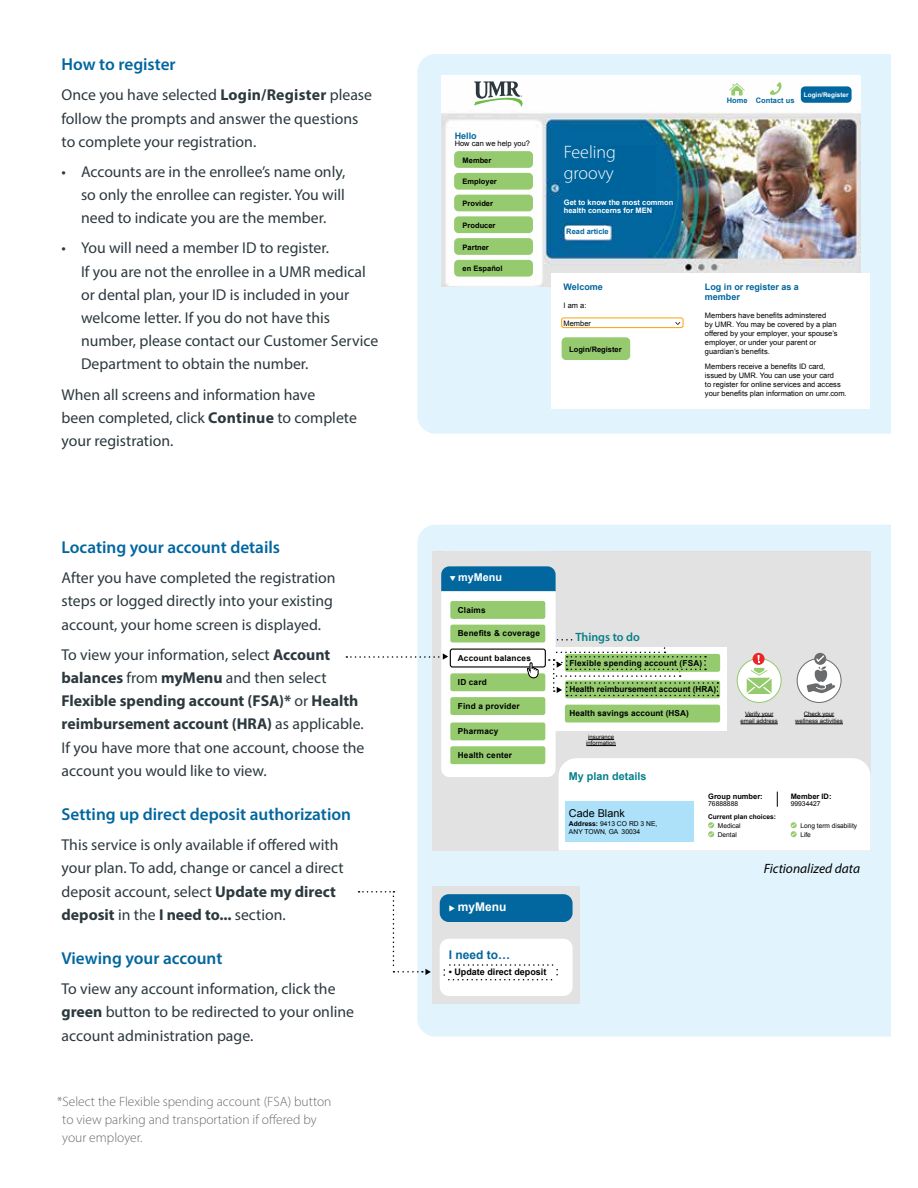
<style>
.page{position:relative;width:918px;height:1188px;background:#fff}
.page>*{position:absolute;margin:0;border:0;box-sizing:border-box;transform-origin:0 0}
.t1{font:300 18px/21px "Myriad Pro";color:#fff}
.t2{font:600 17.25px "Myriad Pro";color:#02669f}
.t3{font:15.75px/23.2px "Myriad Pro";color:#2c393e}
.t4{font:700 15.75px "Myriad Pro";color:#2c393e}
.t5{font:300 13.5px/18px "Myriad Pro";color:#6a6b6c}
.t6{font:italic 13.5px "Myriad Pro";color:#000}
.t7{font:600 12px "Myriad Pro";color:#067f89}
.t8{font:700 12px "Arial";color:#02669f}
.t9{font:700 12px "Arial";color:#fff}
.t10{font:700 10.8px "Arial";color:#067f89}
.t11{font:10.8px "Arial";color:#000}
.t12{font:700 10.8px "Arial";color:#fff}
.t13{font:700 9px/10.5px "Arial";color:#02669f}
.t14{font:700 9px "Arial";color:#000}
.t15{font:700 8.25px "Arial";letter-spacing:.02em;color:#000}
.t16{font:700 8.25px "Arial";color:#000}
.t17{font:7.5px/9px "Arial";color:#000}
.t18{font:700 7.5px "Arial";color:#000}
.t19{font:700 7.5px/7.5px "Arial";color:#fff}
.t20{font:700 7.5px "Arial";color:#02669f}
.t21{font:6.75px/7.5px "Arial";color:#000}
.t22{font:6.6px "Arial";color:#000}
.t23{font:700 6.6px/9px "Arial";color:#000}
.t24{font:700 6.3px "Arial";color:#fff}
.t25{font:6px/7.5px "Arial";color:#000;text-align:center}
.s1{font-weight:700}
.s2{font-weight:400}
</style>
<div class="page">
<div style="left:417px;top:525px;width:474px;height:512px;background:#e1f4fd"></div>
<div style="left:432px;top:552px;width:438px;height:298px;background:#e2e2e2"></div>
<div style="left:432px;top:887px;width:148px;height:117px;background:#e2e2e2"></div>
<div style="left:440px;top:894px;width:133px;height:28px;background:#02669f;border-radius:9px"></div>
<div style="left:440px;top:939px;width:133px;height:57px;background:#fff;border-radius:9px"></div>
<svg style="left:444px;top:964px;width:114px;height:16px"></svg>
<div style="left:417px;top:54px;width:474px;height:380px;background:#e1f4fd"></div>
<img style="left:442px;top:76px;width:418px;height:211px">
<div style="left:551px;top:273px;width:319px;height:136px;background:#fff"></div>
<div style="left:562px;top:337px;width:68px;height:23px;background:#95cb6e;border-radius:4px"></div>
<div style="left:454px;top:151px;width:79px;height:17px;background:#95cb6e;border-radius:4px"></div>
<div style="left:454px;top:173px;width:79px;height:17px;background:#95cb6e;border-radius:4px"></div>
<div style="left:454px;top:195px;width:79px;height:16px;background:#95cb6e;border-radius:4px"></div>
<div style="left:454px;top:216px;width:79px;height:17px;background:#95cb6e;border-radius:4px"></div>
<div style="left:454px;top:238px;width:79px;height:17px;background:#95cb6e;border-radius:4px"></div>
<div style="left:454px;top:260px;width:79px;height:17px;background:#95cb6e;border-radius:4px"></div>
<div style="left:565px;top:226px;width:45px;height:13px;background:#fff;border-radius:4px"></div>
<svg style="left:474px;top:81px;width:49px;height:26px"></svg>
<svg style="left:729px;top:83px;width:16px;height:12px"></svg>
<svg style="left:769px;top:82px;width:13px;height:14px"></svg>
<div style="left:801px;top:86px;width:51px;height:17px;background:#02669f;border-radius:4px"></div>
<div style="left:561px;top:317px;width:123px;height:11px;border:1px solid #fbaa24;border-radius:2px"></div>
<svg style="left:359px;top:891px;width:72px;height:84px"></svg>
<svg style="left:346px;top:566px;width:524px;height:284px"></svg>
<h2 class="t2" style="left:62px;top:54px;width:116px">How to register</h2>
<p class="t3" style="left:62px;top:83px;width:312px">Once you have selected <span class="s1">Login/Register</span> please follow the prompts and answer the questions to complete your registration.</p>
<p class="t3" style="left:81px;top:160px;width:266px;text-align:justify;text-indent:-19px">• Accounts are in the enrollee’s name only, so only the enrollee can register. You will need to indicate you are the member.</p>
<p class="t3" style="left:81px;top:236px;width:299px;text-indent:-19px">• You will need a member ID to register.<br>If you are not the enrollee in a UMR medical or dental plan, your ID is included in your welcome letter. If you do not have this number, please contact our Customer Service Department to obtain the number.</p>
<p class="t3" style="left:62px;top:382px;width:297px">When all screens and information have<br>been completed, click <span class="s1">Continue</span> to complete your registration.</p>
<h2 class="t2" style="left:62px;top:536px;width:220px">Locating your account details</h2>
<p class="t3" style="left:62px;top:566px;width:275px">After you have completed the registration steps or logged directly into your existing account, your home screen is displayed.</p>
<p class="t3" style="left:62px;top:642px;width:304px">To view your information, select <span class="s1">Account balances</span> from <span class="s1">myMenu</span> and then select <span class="s1">Flexible spending account (FSA)</span> or <span class="s1">Health reimbursement account (HRA)</span> as applicable.<br>If you have more that one account, choose the account you would like to view.</p>
<p class="t4" style="left:284px;top:691px;width:9px">*</p>
<h2 class="t2" style="left:62px;top:803px;width:291px">Setting up direct deposit authorization</h2>
<p class="t3" style="left:62px;top:833px;width:283px">This service is only available if ofered with your plan. To add, change or cancel a direct deposit account, select <span class="s1">Update my direct deposit</span> in the <span class="s1">I need to...</span> section.</p>
<h2 class="t2" style="left:62px;top:947px;width:162px">Viewing your account</h2>
<p class="t3" style="left:62px;top:977px;width:294px">To view any account information, click the <span class="s1">green</span> button to be redirected to your online account administration page.</p>
<p class="t5" style="left:62px;top:1092px;width:271px;text-indent:-5px">*Select the Flexible spending account (FSA) button to view parking and transportation if ofered by your employer.</p>
<p class="t13" style="left:455px;top:131px;width:24px">Hello</p>
<p class="t17" style="left:463px;top:135px;width:69px;line-height:16.5px;text-indent:-8px">How can we help you?<br><span class="s1">Member</span></p>
<p class="t18" style="left:463px;top:177px;width:36px">Employer</p>
<p class="t18" style="left:463px;top:199px;width:32px">Provider</p>
<p class="t18" style="left:463px;top:220px;width:34px">Producer</p>
<p class="t18" style="left:463px;top:242px;width:28px">Partner</p>
<p class="t18" style="left:463px;top:264px;width:42px">en Español</p>
<p class="t1" style="left:564px;top:141px;width:54px">Feeling groovy</p>
<p class="t19" style="left:564px;top:199px;width:111px">Get to know the most common health concerns for MEN</p>
<p class="t20" style="left:566px;top:227px;width:44px">Read article</p>
<p class="t13" style="left:564px;top:282px;width:41px">Welcome</p>
<p class="t17" style="left:564px;top:301px;width:24px">I am a:</p>
<p class="t17" style="left:564px;top:319px;width:29px">Member</p>
<p class="t18" style="left:569px;top:344px;width:54px">Login/Register</p>
<p class="t20" style="left:727px;top:96px;width:69px">Home Contact us</p>
<p class="t24" style="left:804px;top:91px;width:46px">Login/Register</p>
<p class="t13" style="left:705px;top:282px;width:96px">Log in or register as a member</p>
<p class="t17" style="left:705px;top:310px;width:134px">Members have benefits adminstered<br>by UMR. You may be covered by a plan offered by your employer, your spouse’s employer, or under your parent or guardian’s benefits.</p>
<p class="t17" style="left:705px;top:362px;width:143px">Members receive a benefits ID card, issued by UMR. You can use your card<br>to register for online services and access your benefits plan information on umr.com.</p>
<p class="t12" style="left:449px;top:570px;width:54px">❑ myMenu</p>
<p class="t15" style="left:458px;top:604px;width:29px">Claims</p>
<p class="t15" style="left:458px;top:628px;width:84px">Benefits &amp; coverage</p>
<p class="t15" style="left:458px;top:653px;width:75px">Account balances</p>
<p class="t15" style="left:458px;top:677px;width:30px">ID card</p>
<p class="t15" style="left:458px;top:701px;width:63px">Find a provider</p>
<p class="t15" style="left:458px;top:726px;width:42px">Pharmacy</p>
<p class="t15" style="left:458px;top:750px;width:56px">Health center</p>
<p class="t9" style="left:449px;top:899px;width:59px">◆ myMenu</p>
<p class="t8" style="left:449px;top:947px;width:63px">I need to…</p>
<p class="t14" style="left:449px;top:966px;width:99px">• Update direct deposit</p>
<p class="t7" style="left:575px;top:629px;width:66px">Things to do</p>
<p class="t10" style="left:576px;top:630px;width:58px">My taskbar</p>
<p class="t15" style="left:569px;top:657px;width:134px">Flexible spending account (FSA)</p>
<p class="t16" style="left:569px;top:684px;width:148px">Health reimbursement account (HRA)</p>
<p class="t15" style="left:569px;top:708px;width:121px">Health savings account (HSA)</p>
<p class="t25" style="left:586px;top:734px;width:31px;line-height:6px">insurance information</p>
<p class="t10" style="left:569px;top:769px;width:79px">My plan details</p>
<p class="t25" style="left:741px;top:710px;width:39px">Verify your email address</p>
<p class="t25" style="left:795px;top:710px;width:49px">Check your wellness activities</p>
<p class="t11" style="left:569px;top:806px;width:57px">Cade Blank</p>
<p class="t21" style="left:569px;top:820px;width:90px"><span class="s1">Address:</span> 9413 CO RD 3 NE,<br>ANY TOWN, GA 30034</p>
<p class="t18" style="left:708px;top:791px;width:56px">Group number:</p>
<p class="t18" style="left:791px;top:791px;width:42px">Member ID:</p>
<p class="t21" style="left:708px;top:800px;width:32px">76888888</p>
<p class="t21" style="left:791px;top:800px;width:32px">99934427</p>
<p class="t23" style="left:718px;top:813px;width:60px;text-indent:-10px">Current plan choices:<br><span class="s2">Medical</span></p>
<p class="t22" style="left:800px;top:822px;width:58px">Long term disability</p>
<p class="t22" style="left:718px;top:831px;width:21px">Dental</p>
<p class="t22" style="left:800px;top:831px;width:12px">Life</p>
<p class="t6" style="left:764px;top:860px;width:98px">Fictionalized data</p>
</div>
